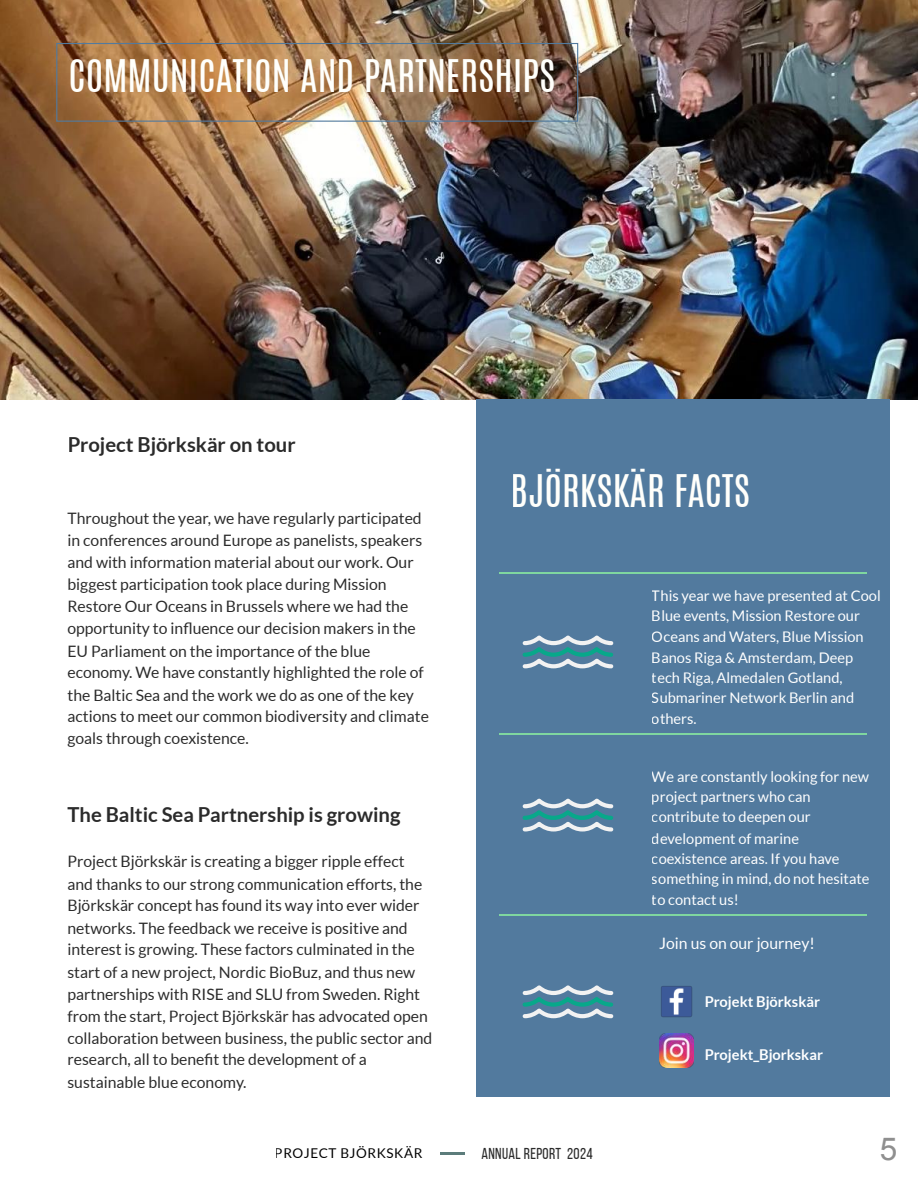
<style>
.page{position:relative;width:918px;height:1188px;background:#fff}
.page>*{position:absolute;margin:0;border:0;box-sizing:border-box;transform-origin:0 0}
.t1{font:38.25px "Antonio";color:#fffffb}
.t2{font:31.5px "Arial";color:#8f8f8f}
.t3{font:700 20.25px "Lato";color:#2b2b2b}
.t4{font:15.75px/22px "Lato";color:#2b2b2b}
.t5{font:15.75px "Lato";color:#fff}
.t6{font:15.75px "Bebas Neue";letter-spacing:.02em;color:#2b2b2b}
.t7{font:14.7px/20.4px "Lato";color:#fff}
.t8{font:700 14.7px "Lato";color:#fff}
.t9{font:13.5px "Lato";letter-spacing:.04em;color:#000}
</style>
<div class="page">
<img style="left:0;top:0;width:918px;height:399px">
<div style="left:476px;top:399px;width:414px;height:698px;background:#527a9e"></div>
<hr style="left:500px;top:914px;width:41px;height:1px;background:#7fd69f">
<hr style="left:541px;top:914px;width:42px;height:1px;background:#7fd69f">
<hr style="left:583px;top:914px;width:42px;height:1px;background:#7fd69f">
<hr style="left:625px;top:914px;width:41px;height:1px;background:#7fd69f">
<hr style="left:666px;top:914px;width:42px;height:1px;background:#7fd69f">
<hr style="left:708px;top:914px;width:42px;height:1px;background:#7fd69f">
<hr style="left:750px;top:914px;width:41px;height:1px;background:#7fd69f">
<hr style="left:791px;top:914px;width:42px;height:1px;background:#7fd69f">
<hr style="left:833px;top:914px;width:33px;height:1px;background:#7fd69f">
<div style="left:56px;top:43px;width:522px;height:79px;border:1px solid #527a9e"></div>
<hr style="left:500px;top:733px;width:41px;height:1px;background:#7fd69f">
<hr style="left:541px;top:733px;width:42px;height:1px;background:#7fd69f">
<hr style="left:583px;top:733px;width:42px;height:1px;background:#7fd69f">
<hr style="left:625px;top:733px;width:41px;height:1px;background:#7fd69f">
<hr style="left:666px;top:733px;width:42px;height:1px;background:#7fd69f">
<hr style="left:708px;top:733px;width:42px;height:1px;background:#7fd69f">
<hr style="left:750px;top:733px;width:41px;height:1px;background:#7fd69f">
<hr style="left:791px;top:733px;width:42px;height:1px;background:#7fd69f">
<hr style="left:833px;top:733px;width:33px;height:1px;background:#7fd69f">
<hr style="left:440px;top:1152px;width:25px;height:2px;background:#5c7c7b">
<hr style="left:500px;top:572px;width:41px;height:1px;background:#7fd69f">
<hr style="left:541px;top:572px;width:42px;height:1px;background:#7fd69f">
<hr style="left:583px;top:572px;width:42px;height:1px;background:#7fd69f">
<hr style="left:625px;top:572px;width:41px;height:1px;background:#7fd69f">
<hr style="left:666px;top:572px;width:42px;height:1px;background:#7fd69f">
<hr style="left:708px;top:572px;width:42px;height:1px;background:#7fd69f">
<hr style="left:750px;top:572px;width:41px;height:1px;background:#7fd69f">
<hr style="left:791px;top:572px;width:42px;height:1px;background:#7fd69f">
<hr style="left:833px;top:572px;width:33px;height:1px;background:#7fd69f">
<svg style="left:522px;top:635px;width:92px;height:34px"></svg>
<svg style="left:522px;top:798px;width:92px;height:34px"></svg>
<svg style="left:522px;top:985px;width:92px;height:34px"></svg>
<img style="left:660px;top:1034px;width:33px;height:34px">
<img style="left:661px;top:986px;width:32px;height:32px">
<h1 class="t1" style="left:69px;top:62px;width:488px">COMMUNICATION AND PARTNERSHIPS</h1>
<p class="t3" style="left:67px;top:433px;width:230px">Project Björkskär on tour</p>
<p class="t4" style="left:67px;top:507px;width:356px">Throughout the year, we have regularly participated in conferences around Europe as panelists, speakers and with information material about our work. Our biggest participation took place during Mission Restore Our Oceans in Brussels where we had the opportunity to in</p>
<p class="t4" style="left:67px;top:618px;width:363px;text-indent:125px">uence our decision makers in the EU Parliament on the importance of the blue economy. We have constantly highlighted the role of the Baltic Sea and the work we do as one of the key actions to meet our common biodiversity and climate goals through coexistence.</p>
<p class="t3" style="left:67px;top:803px;width:334px">The Baltic Sea Partnership is growing</p>
<p class="t4" style="left:67px;top:851px;width:366px">Project Björkskär is creating a bigger ripple effect and thanks to our strong communication efforts, the Björkskär concept has found its way into ever wider networks. The feedback we receive is positive and interest is growing. These factors culminated in the start of a new project, Nordic BioBuz, and thus new partnerships with RISE and SLU from Sweden. Right from the start, Project Björkskär has advocated open collaboration between business, the public sector and research, all to bene</p>
<p class="t4" style="left:67px;top:1048px;width:301px;line-height:22.5px;text-indent:146px">t the development of a sustainable blue economy.</p>
<h1 class="t1" style="left:511px;top:477px;width:241px">BJÖRKSKÄR FACTS</h1>
<p class="t7" style="left:652px;top:586px;width:230px">This year we have presented at Cool<br>Blue events, Mission Restore our<br>Oceans and Waters, Blue Mission<br>Banos Riga &amp; Amsterdam, Deep tech Riga, Almedalen Gotland,<br>Submariner Network Berlin and others.</p>
<p class="t7" style="left:652px;top:767px;width:219px">We are constantly looking for new project partners who can contribute to deepen our development of marine coexistence areas. If you have something in mind, do not hesitate to contact us!</p>
<p class="t5" style="left:659px;top:934px;width:157px">Join us on our journey!</p>
<p class="t8" style="left:705px;top:993px;width:117px">Projekt Björkskär</p>
<p class="t8" style="left:705px;top:1046px;width:120px">Projekt_Bjorkskar</p>
<p class="t9" style="left:275px;top:1146px;width:149px">PROJECT BJÖRKSKÄR</p>
<p class="t6" style="left:482px;top:1145px;width:113px">ANNUAL REPORT 2024</p>
<h2 class="t2" style="left:880px;top:1131px;width:19px">5</h2>
</div>
